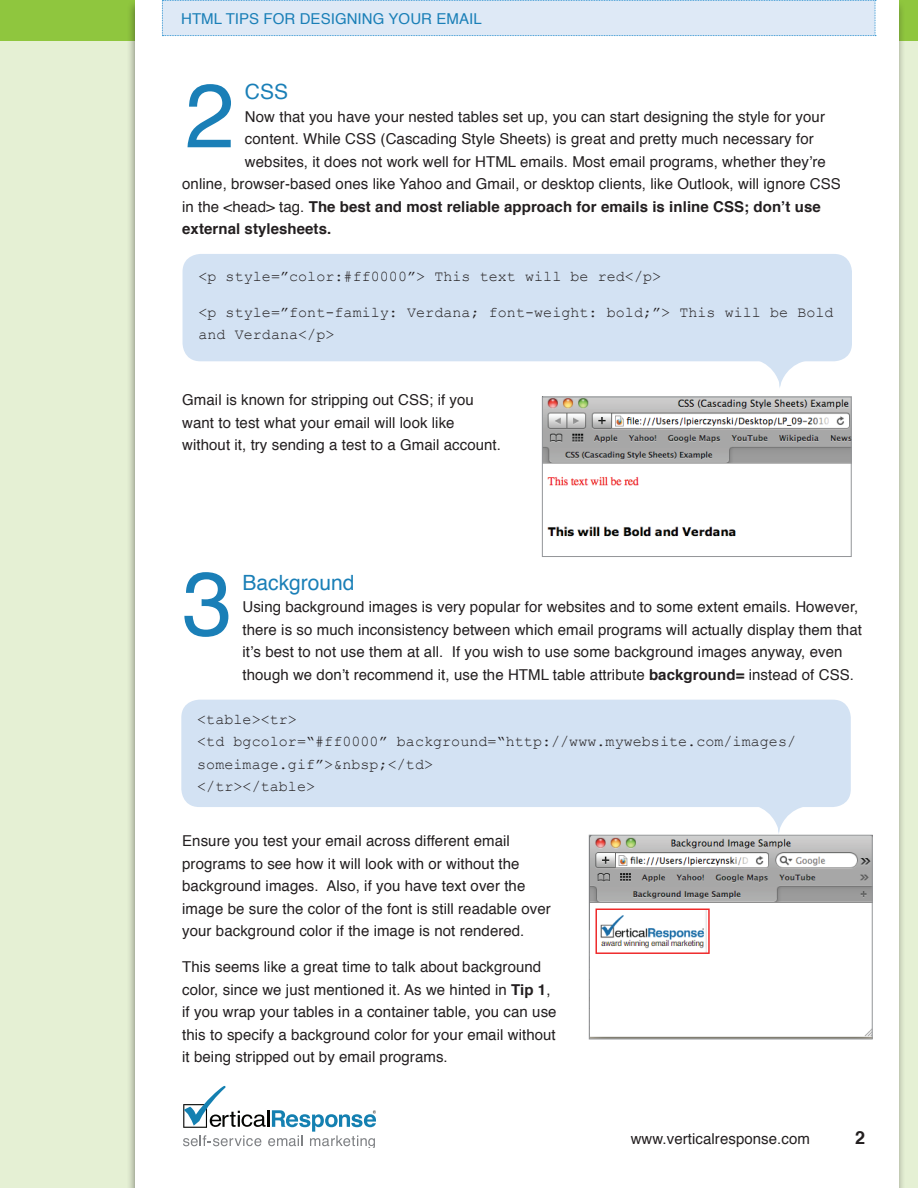
<style>
.page{position:relative;width:918px;height:1188px;background:#fff}
.page>*{position:absolute;margin:0;border:0;box-sizing:border-box;transform-origin:0 0}
.t1{font:90px "Helvetica";color:#1a7fb7}
.t2{font:21px "Helvetica";color:#1a7fb7}
.t3{font:700 18px "Helvetica";color:#231f20}
.t4{font:15px/22.5px "Helvetica";letter-spacing:.005em;color:#231f20}
.t5{font:15px/22.5px "Courier New";letter-spacing:.005em;color:#231f20}
.t6{font:700 15px "Helvetica";letter-spacing:.005em;color:#231f20}
.t7{font:15px "Helvetica";letter-spacing:.005em;color:#1a7fb7}
.s1{font-weight:400}
.s2{font-weight:700}
</style>
<div class="page">
<div style="left:0;top:40px;width:135px;height:1148px;background:#e5f0d4"></div>
<div style="left:897px;top:40px;width:21px;height:1148px;background:#e5f0d4"></div>
<div style="left:0;top:0;width:918px;height:40px;background:#8fc63e"></div>
<div style="left:126px;top:0;width:780px;height:1188px;background:#231f20;opacity:.5"></div>
<div style="left:135px;top:0;width:763px;height:1188px;background:#fff"></div>
<svg style="left:183px;top:1085px;width:193px;height:63px"></svg>
<div style="left:162px;top:0;width:714px;height:36px;background:#dee9f6"></div>
<img style="left:544px;top:399px;width:306px;height:138px">
<div style="left:542px;top:397px;width:310px;height:160px;border:1px solid #939598"></div>
<div style="left:183px;top:254px;width:669px;height:107px;background:#d3e2f3;border-radius:18px"></div>
<svg style="left:751px;top:361px;width:58px;height:27px"></svg>
<div style="left:181px;top:700px;width:670px;height:107px;background:#d3e2f3;border-radius:18px"></div>
<svg style="left:759px;top:807px;width:43px;height:27px"></svg>
<img style="left:591px;top:837px;width:280px;height:200px">
<div style="left:589px;top:835px;width:284px;height:204px;border:1px solid #939598"></div>
<p class="t7" style="left:181px;top:8px;width:297px">HTML Tips for DESIGNI NG YOUR Email</p>
<h2 class="t2" style="left:245px;top:76px;width:30px">CSS</h2>
<p class="t4" style="left:245px;top:106px;width:582px">Now that you have your nested tables set up, you can start designing the style for your</p>
<p class="t4" style="left:245px;top:128px;width:570px">content. While CSS (Cascading Style Sheets) is great and pretty much necessary for</p>
<p class="t4" style="left:245px;top:151px;width:582px">websites, it does not work well for HTML emails. Most email programs, whether they’re</p>
<p class="t4" style="left:182px;top:173px;width:649px">online, browser-based ones like Yahoo and Gmail, or desktop clients, like Outlook, will ignore CSS</p>
<p class="t6" style="left:182px;top:194px;width:640px"><span class="s1">in the &lt;head&gt; tag.</span> The best and most reliable approach for emails is inline CSS; don’t use</p>
<p class="t6" style="left:182px;top:217px;width:151px">external stylesheets.</p>
<h1 class="t1" style="left:185px;top:46px;width:52px">2</h1>
<p class="t5" style="left:198px;top:264px;width:464px">&lt;p style=”color:#ff0000”&gt; This text will be red&lt;/p&gt;</p>
<p class="t5" style="left:198px;top:300px;width:637px">&lt;p style=”font-family: Verdana; font-weight: bold;”&gt; This will be Bold and Verdana&lt;/p&gt;</p>
<p class="t4" style="left:182px;top:389px;width:320px">Gmail is known for stripping out CSS ; if you want to test what your email will look like without it, try sending a test to a Gmail account.</p>
<h1 class="t1" style="left:182px;top:534px;width:52px">3</h1>
<h2 class="t2" style="left:243px;top:566px;width:114px">Background</h2>
<p class="t4" style="left:243px;top:596px;width:621px">Using background images is very popular for websites and to some extent emails. However, there is so much inconsistency between which email programs will actually display them that it’s best to not use them at all. If you wish to use some background images anyway, even though we don’t recommend it, use the HTML table attribute <span class="s2">background=</span> instead of CSS .</p>
<p class="t5" style="left:197px;top:707px;width:600px">&lt;table&gt;&lt;tr&gt;<br>&lt;td bgcolor=“#ff0000” background=“http://www.mywebsite.com/images/ someimage.gif”&gt;&amp;nbsp;&lt;/td&gt;<br>&lt;/tr&gt;&lt;/table&gt;</p>
<p class="t4" style="left:182px;top:830px;width:370px">Ensure you test your email across different email programs to see how it will look with or without the background images. Also, if you have text over the image be sure the color of the font is still readable over your background color if the image is not rendered.</p>
<p class="t4" style="left:182px;top:956px;width:376px">This seems like a great time to talk about background color, since we just mentioned it. As we hinted in <span class="s2">Tip 1</span>, if you wrap your tables in a container table, you can use this to specify a background color for your email without it being stripped out by email programs.</p>
<p class="t4" style="left:631px;top:1128px;width:181px">www.verticalresponse.com</p>
<p class="t3" style="left:855px;top:1123px;width:12px">2</p>
</div>
